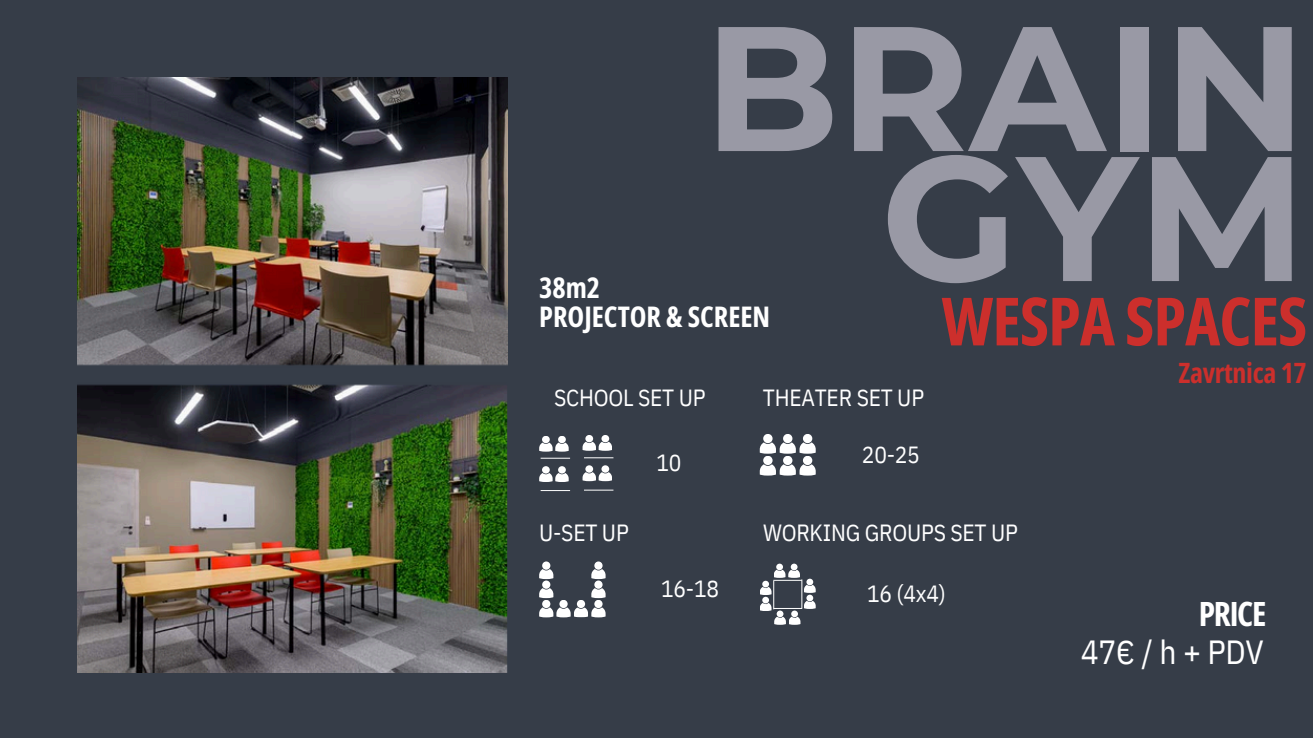
<style>
.page{position:relative;width:1313px;height:738px;background:#fff}
.page>*{position:absolute;margin:0;border:0;box-sizing:border-box;transform-origin:0 0}
.t1{font:700 177.1px/129.8px "Montserrat";color:#9999a5;text-align:right}
.t2{font:700 66.5px "Open Sans Condensed";letter-spacing:-.01em;color:#cc2f2c}
.t3{font:33.43px "IBM Plex Sans Cond";color:#fff}
.t4{font:700 33.43px "Open Sans Condensed";letter-spacing:-.04em;color:#fff}
.t5{font:700 28.35px/28.9px "Open Sans Condensed";color:#fff}
.t6{font:700 28px "Open Sans Condensed";letter-spacing:-.01em;color:#cc2f2c}
.t7{font:23.45px "IBM Plex Sans Cond";letter-spacing:-.01em;color:#fff}
</style>
<div class="page">
<div style="left:0;top:0;width:1312px;height:738px;background:#363d48"></div>
<div style="left:542px;top:580px;width:8px;height:8px;background:#fff;border-radius:50%"></div>
<svg style="left:539px;top:588px;width:14px;height:10px"></svg>
<div style="left:542px;top:600px;width:8px;height:8px;background:#fff;border-radius:50%"></div>
<div style="left:559px;top:600px;width:8px;height:8px;background:#fff;border-radius:50%"></div>
<div style="left:594px;top:600px;width:8px;height:8px;background:#fff;border-radius:50%"></div>
<div style="left:594px;top:580px;width:8px;height:8px;background:#fff;border-radius:50%"></div>
<svg style="left:591px;top:588px;width:14px;height:10px"></svg>
<div style="left:542px;top:561px;width:8px;height:8px;background:#fff;border-radius:50%"></div>
<svg style="left:539px;top:569px;width:14px;height:10px"></svg>
<div style="left:594px;top:561px;width:8px;height:8px;background:#fff;border-radius:50%"></div>
<svg style="left:591px;top:569px;width:14px;height:10px"></svg>
<div style="left:577px;top:600px;width:8px;height:8px;background:#fff;border-radius:50%"></div>
<svg style="left:539px;top:607px;width:66px;height:10px"></svg>
<div style="left:542px;top:436px;width:8px;height:7px;background:#fff;border-radius:50%"></div>
<div style="left:558px;top:436px;width:8px;height:7px;background:#fff;border-radius:50%"></div>
<svg style="left:539px;top:442px;width:29px;height:9px"></svg>
<div style="left:542px;top:466px;width:8px;height:7px;background:#fff;border-radius:50%"></div>
<div style="left:558px;top:466px;width:8px;height:7px;background:#fff;border-radius:50%"></div>
<svg style="left:539px;top:473px;width:29px;height:9px"></svg>
<div style="left:585px;top:435px;width:8px;height:7px;background:#fff;border-radius:50%"></div>
<div style="left:601px;top:435px;width:8px;height:7px;background:#fff;border-radius:50%"></div>
<svg style="left:582px;top:442px;width:30px;height:9px"></svg>
<div style="left:585px;top:465px;width:8px;height:7px;background:#fff;border-radius:50%"></div>
<div style="left:601px;top:465px;width:8px;height:7px;background:#fff;border-radius:50%"></div>
<svg style="left:582px;top:472px;width:30px;height:9px"></svg>
<hr style="left:540px;top:458px;width:30px;height:1px;background:#fff">
<svg style="left:584px;top:457px;width:29px;height:1px"></svg>
<hr style="left:540px;top:490px;width:30px;height:1px;background:#fff">
<svg style="left:584px;top:489px;width:29px;height:1px"></svg>
<div style="left:763px;top:434px;width:9px;height:9px;background:#fff;border-radius:50%"></div>
<div style="left:783px;top:434px;width:9px;height:9px;background:#fff;border-radius:50%"></div>
<div style="left:803px;top:434px;width:9px;height:9px;background:#fff;border-radius:50%"></div>
<svg style="left:759px;top:442px;width:56px;height:11px"></svg>
<div style="left:763px;top:456px;width:9px;height:9px;background:#fff;border-radius:50%"></div>
<div style="left:783px;top:456px;width:9px;height:9px;background:#fff;border-radius:50%"></div>
<div style="left:803px;top:456px;width:9px;height:9px;background:#fff;border-radius:50%"></div>
<svg style="left:759px;top:464px;width:56px;height:11px"></svg>
<div style="left:776px;top:563px;width:7px;height:7px;background:#fff;border-radius:50%"></div>
<svg style="left:790px;top:563px;width:7px;height:7px"></svg>
<svg style="left:760px;top:569px;width:55px;height:56px"></svg>
<img style="left:77px;top:78px;width:431px;height:594px">
<h5 class="t1" style="left:704px;top:23px;width:604px">BRAIN<br>GYM</h5>
<h5 class="t2" style="left:941px;top:274px;width:367px">WESPA SPACES</h5>
<h5 class="t6" style="left:1178px;top:353px;width:130px">Zavrtnica 17</h5>
<p class="t5" style="left:539px;top:272px;width:233px">38m2<br>PROJECTOR &amp; SCREEN</p>
<h4 class="t7" style="left:554px;top:382px;width:153px">SCHOOL SET UP</h4>
<h5 class="t7" style="left:763px;top:381px;width:163px">THEATER SET UP</h5>
<p class="t7" style="left:656px;top:447px;width:27px">10</p>
<p class="t7" style="left:862px;top:439px;width:59px">20-25</p>
<h1 class="t7" style="left:539px;top:517px;width:91px">U-SET UP</h1>
<h5 class="t7" style="left:763px;top:517px;width:256px">WORKING GROUPS SET UP</h5>
<h5 class="t7" style="left:661px;top:573px;width:59px">16-18</h5>
<p class="t7" style="left:867px;top:578px;width:80px">16 (4x4)</p>
<p class="t4" style="left:1198px;top:590px;width:69px">PRICE</p>
<p class="t3" style="left:1080px;top:629px;width:184px">47€/h+PDV</p>
</div>
